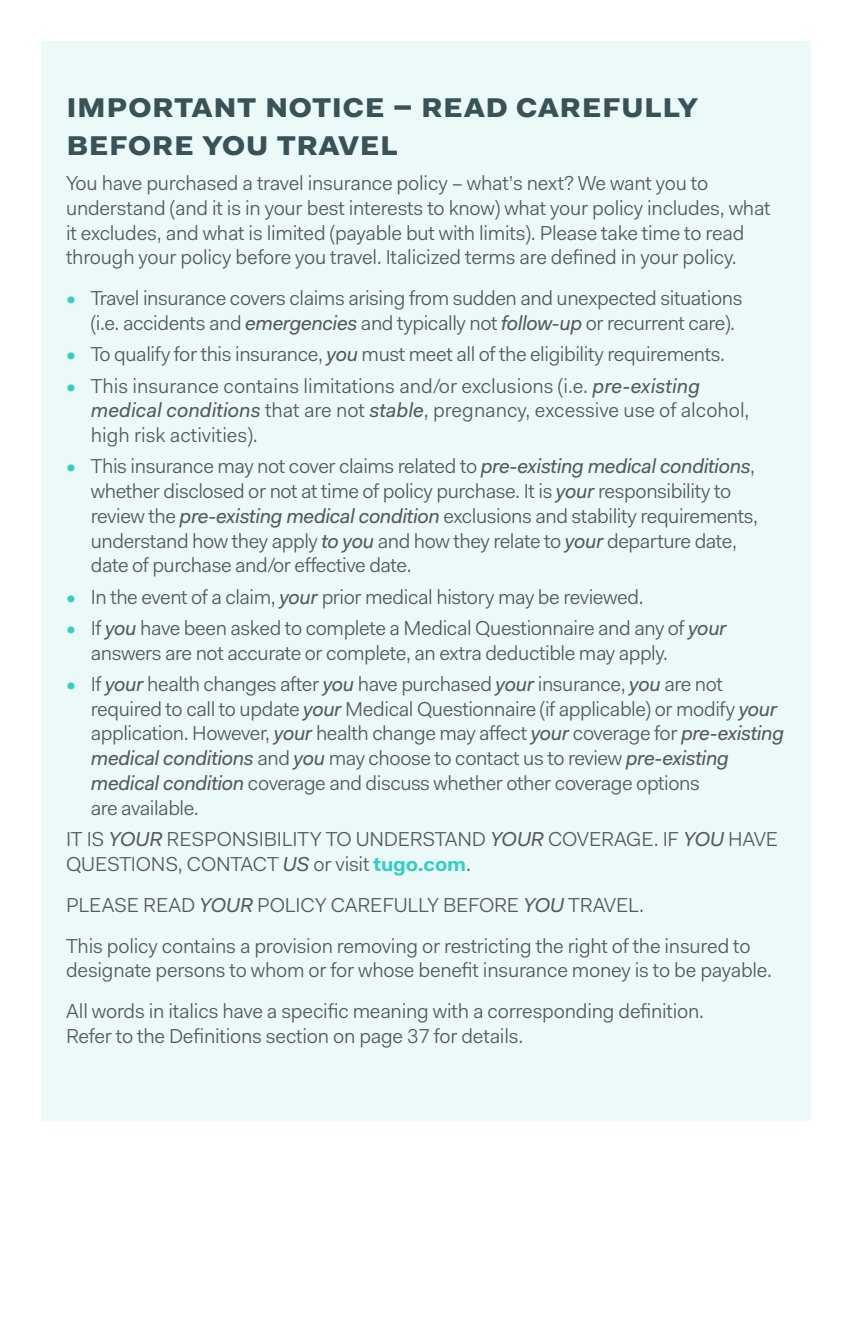
<style>
.page{position:relative;width:851px;height:1337px;background:#fff}
.page>*{position:absolute;margin:0;border:0;box-sizing:border-box;transform-origin:0 0}
.H1_-_SMALL_CAPS{font:700 36px/38.2px "Fakt Pro";color:#385257}
.P1_-_body{font:20.25px/24.8px "Fakt Pro Blond";letter-spacing:-.02em;color:#58595b}
.P1_-_body-2{font:20.25px/24.8px "Fakt Pro Blond";color:#58595b}
.s1{color:#33cfc3}
.s2{font-family:"Fakt Pro";font-style:italic}
.s3{font-family:"Fakt Pro";font-weight:700;color:#33cfc3}
</style>
<div class="page">
<div style="left:40px;top:41px;width:770px;height:1079px;background:#ebfaf9"></div>
<h1 class="H1_-_SMALL_CAPS" style="left:66px;top:85px;width:634px;text-indent:265px">ICE – READ CAREFULLY<br>BEFORE YOU TRAVEL</h1>
<p class="P1_-_body" style="left:66px;top:171px;width:706px">You have purchased a travel insurance policy – what’s next? We want you to understand (and it is in your best interests to know) what your policy includes, what it excludes, and what is limited (payable but with limits). Please take time to read through your policy before you travel. Italicized terms are defined in your policy.</p>
<p class="P1_-_body" style="left:91px;top:286px;width:653px;text-indent:-25px"><span class="s1">•</span> Travel insurance covers claims arising from sudden and unexpected situations (i.e. accidents and <span class="s2">emergencies</span> and typically not <span class="s2">follow-up</span> or recurrent care).</p>
<p class="P1_-_body" style="left:66px;top:342px;width:660px"><span class="s1">•</span> To qualify for this insurance, <span class="s2">you</span> must meet all of the eligibility requirements.</p>
<p class="P1_-_body-2" style="left:91px;top:373px;width:660px;text-indent:-25px"><span class="s1">•</span> This insurance contains limitations and/or exclusions (i.e. <span class="s2">pre-existing medical conditions</span> that are not <span class="s2">stable</span>, pregnancy, excessive use of alcohol, high risk activities).</p>
<p class="P1_-_body" style="left:91px;top:454px;width:668px;text-indent:-25px"><span class="s1">•</span> This insurance may not cover claims related to <span class="s2">pre-existing medical conditions</span>, whether disclosed or not at time of policy purchase. It is <span class="s2">your</span> responsibility to review the <span class="s2">pre-existing medical condition</span> exclusions and stability requirements, understand how they apply <span class="s2">to you</span> and how they relate to <span class="s2">your</span> departure date, date of purchase and/or effective date.</p>
<p class="P1_-_body" style="left:66px;top:584px;width:579px"><span class="s1">•</span> In the event of a claim, <span class="s2">your</span> prior medical history may be reviewed.</p>
<p class="P1_-_body" style="left:91px;top:615px;width:637px;text-indent:-25px"><span class="s1">•</span> If <span class="s2">you</span> have been asked to complete a Medical Questionnaire and any of <span class="s2">your </span>answers are not accurate or complete, an extra deductible may apply.</p>
<p class="P1_-_body" style="left:91px;top:671px;width:694px;text-indent:-25px"><span class="s1">•</span> If <span class="s2">your</span> health changes after <span class="s2">you</span> have purchased <span class="s2">your</span> insurance, <span class="s2">you</span> are not required to call to update <span class="s2">your</span> Medical Questionnaire (if applicable) or modify <span class="s2">your </span>application. However, <span class="s2">your</span> health change may affect <span class="s2">your</span> coverage for <span class="s2">pre-existing medical conditions</span> and <span class="s2">you</span> may choose to contact us to review <span class="s2">pre-existing medical condition</span> coverage and discuss whether other coverage options<br>are available.</p>
<p class="P1_-_body" style="left:66px;top:826px;width:713px">IT IS <span class="s2">YOUR</span> RESPONSIBILITY TO UNDERSTAND <span class="s2">YOUR</span> COVERAGE. IF <span class="s2">YOU</span> HAVE<br>QUESTIONS, CONTACT <span class="s2">US</span> or visit <span class="s3">tugo.com</span>.</p>
<p class="P1_-_body" style="left:66px;top:892px;width:579px">PLEASE READ <span class="s2">YOUR</span> POLICY CAREFULLY BEFORE <span class="s2">YOU</span> TRAVEL.</p>
<p class="P1_-_body" style="left:66px;top:933px;width:707px">This policy contains a provision removing or restricting the right of the insured to designate persons to whom or for whose benefit insurance money is to be payable.</p>
<p class="P1_-_body" style="left:66px;top:998px;width:639px">All words in italics have a specific meaning with a corresponding definition.<br>Refer to the Definitions section on page 37 for details.</p>
<h1 class="H1_-_SMALL_CAPS" style="left:66px;top:85px;width:221px">IMPORTANT NOT</h1>
</div>
